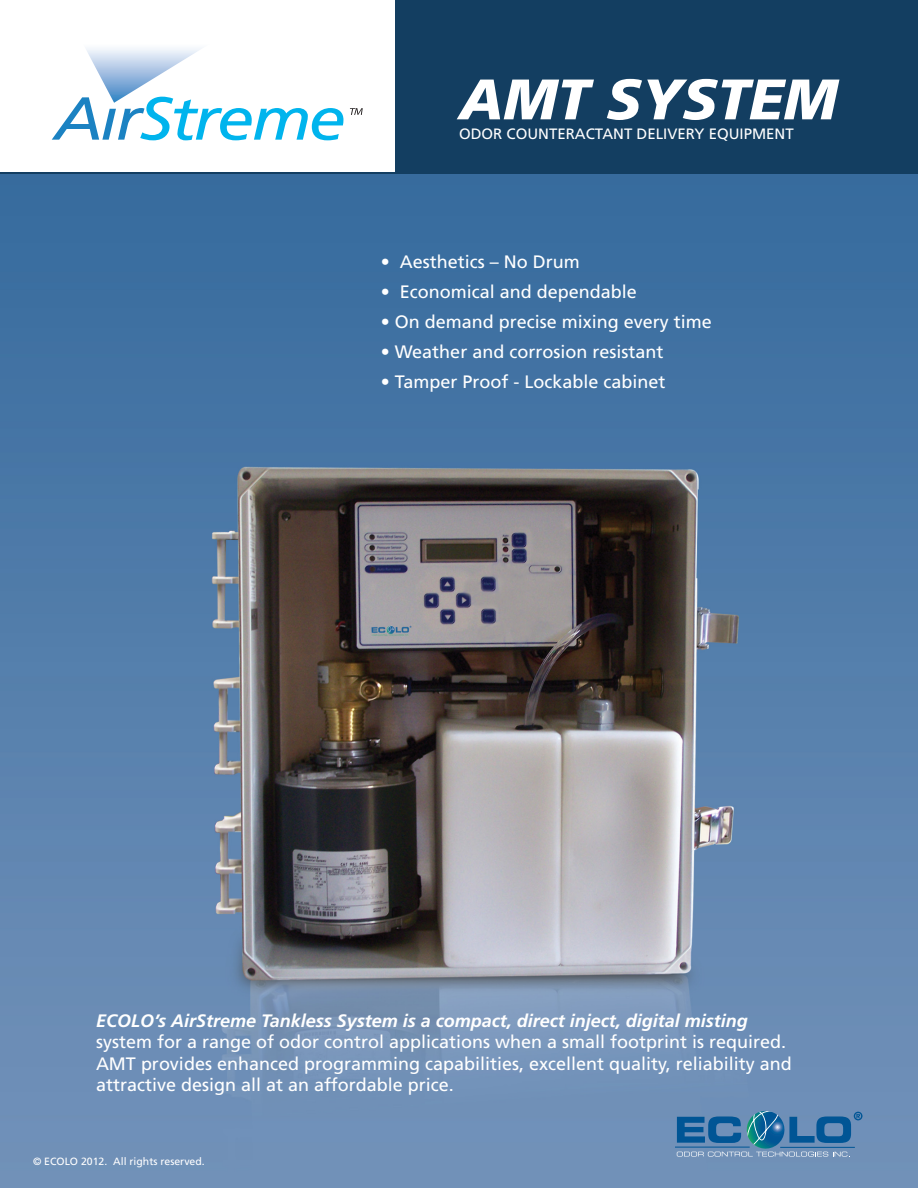
<style>
.page{position:relative;width:918px;height:1188px;background:#fff}
.page>*{position:absolute;margin:0;border:0;box-sizing:border-box;transform-origin:0 0}
.t1{font:italic 900 57px "Frutiger";color:#fff}
.t2{font:18px/21.6px "Frutiger";color:#fff}
.t3{font:italic 700 18px "Frutiger";color:#fff}
.t4{font:15px "Frutiger";color:#fff}
.t5{font:10.5px "Frutiger";color:#fff}
</style>
<div class="page">
<img style="left:0;top:173px;width:918px;height:1015px">
<hr style="left:675px;top:1147px;width:75px;height:1px;background:#005595">
<svg style="left:677px;top:1111px;width:185px;height:46px;background:#4c80ac"></svg>
<div style="left:0;top:0;width:918px;height:173px;background:#133e61"></div>
<div style="left:0;top:0;width:394px;height:172px;background:#fff"></div>
<svg style="left:350px;top:108px;width:13px;height:7px"></svg>
<svg style="left:52px;top:48px;width:291px;height:92px"></svg>
<p class="t1" style="left:459px;top:65px;width:380px">AMT SYSTEM</p>
<p class="t4" style="left:459px;top:125px;width:336px">ODOR COUNTERACTANT DELIVERY EQUIPMENT</p>
<p class="t2" style="left:381px;top:251px;width:201px">• Aesthetics – No Drum</p>
<p class="t2" style="left:381px;top:281px;width:258px">• Economical and dependable</p>
<p class="t2" style="left:381px;top:311px;width:333px">• On demand precise mixing every time</p>
<p class="t2" style="left:381px;top:341px;width:284px">• Weather and corrosion resistant</p>
<p class="t2" style="left:381px;top:371px;width:286px">• Tamper Proof - Lockable cabinet</p>
<p class="t3" style="left:96px;top:1010px;width:653px">ECOLO’s AirStreme Tankless System is a compact, direct inject, digital misting</p>
<p class="t2" style="left:96px;top:1031px;width:697px">system for a range of odor control applications when a small footprint is required.<br>AMT provides enhanced programming capabilities, excellent quality, reliability and attractive design all at an affordable price.</p>
<p class="t5" style="left:33px;top:1155px;width:173px">© ECOLO 2012. All rights reserved.</p>
</div>
